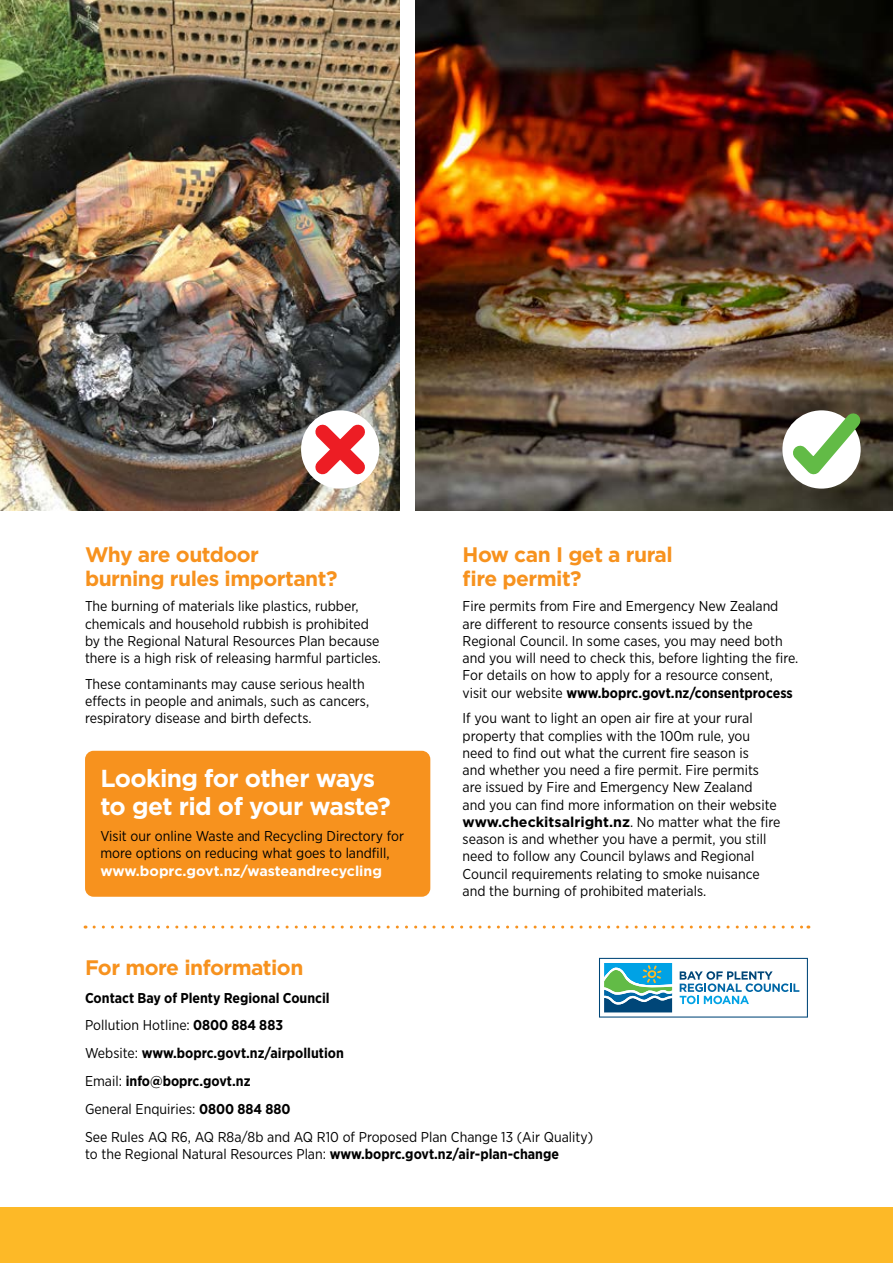
<style>
.page{position:relative;width:893px;height:1263px;background:#fff}
.page>*{position:absolute;margin:0;border:0;box-sizing:border-box;transform-origin:0 0}
.t1{font:700 24.6px/28px "Gotham";letter-spacing:-.025em;color:#fff}
.t2{font:700 21px/24px "Gotham";letter-spacing:-.025em;color:#f7921e}
.t3{font:14.25px/17.2px "Gotham Narrow";color:#000}
.t4{font:700 14.25px "Gotham";color:#000}
.t5{font:700 14.25px "Gotham";color:#fff}
.s1{font-weight:700}
.s2{font-family:"Gotham Narrow";font-weight:400}
</style>
<div class="page">
<img style="left:0;top:0;width:400px;height:510px">
<img style="left:415px;top:0;width:478px;height:510px">
<div style="left:0;top:1208px;width:893px;height:55px;background:#fdb927"></div>
<svg style="left:599px;top:958px;width:209px;height:59px"></svg>
<div style="left:85px;top:751px;width:345px;height:146px;background:#f7921e;border-radius:9px"></div>
<svg style="left:94px;top:925px;width:715px;height:3px"></svg>
<svg style="left:302px;top:411px;width:76px;height:76px"></svg>
<svg style="left:780px;top:400px;width:93px;height:89px"></svg>
<h2 class="t2" style="left:85px;top:542px;width:254px">Why are outdoor burning rules important?</h2>
<p class="t3" style="left:85px;top:597px;width:297px">The burning of materials like plastics, rubber, chemicals and household rubbish is prohibited by the Regional Natural Resources Plan because there is a high risk of releasing harmful particles.</p>
<p class="t3" style="left:85px;top:675px;width:286px">These contaminants may cause serious health effects in people and animals, such as cancers, respiratory disease and birth defects.</p>
<h1 class="t1" style="left:100px;top:764px;width:292px">Looking for other ways to get rid of your waste?</h1>
<p class="t3" style="left:100px;top:827px;width:305px">Visit our online Waste and Recycling Directory for more options on reducing what goes to landfill,</p>
<p class="t5" style="left:100px;top:861px;width:283px">www.boprc.govt.nz/wasteandrecycling</p>
<h2 class="t2" style="left:463px;top:542px;width:212px">How can I get a rural fire permit?</h2>
<p class="t3" style="left:463px;top:597px;width:337px">Fire permits from Fire and Emergency New Zealand are different to resource consents issued by the Regional Council. In some cases, you may need both and you will need to check this, before lighting the fire.<br>For details on how to apply for a resource consent, visit our website <span class="s1">www.boprc.govt.nz/consentprocess</span></p>
<p class="t3" style="left:463px;top:709px;width:316px">If you want to light an open air fire at your rural property that complies with the 100m rule, you need to find out what the current fire season is<br>and whether you need a fire permit. Fire permits are issued by Fire and Emergency New Zealand and you can find more information on their website</p>
<p class="t4" style="left:463px;top:812px;width:319px">www.checkitsalright.nz<span class="s2">. No matter what the fire</span></p>
<p class="t3" style="left:463px;top:830px;width:305px">season is and whether you have a permit, you still need to follow any Council bylaws and Regional Council requirements relating to smoke nuisance and the burning of prohibited materials.</p>
<h2 class="t2" style="left:85px;top:955px;width:220px">For more information</h2>
<p class="t3" style="left:85px;top:983px;width:509px;line-height:27.9px"><span class="s1">Contact Bay of Plenty Regional Council<br></span>Pollution Hotline: <span class="s1">0800 884 883<br></span>Website: <span class="s1">www.boprc.govt.nz/airpollution<br></span>Email: <span class="s1">info@boprc.govt.nz<br></span>General Enquiries: <span class="s1">0800 884 880<br></span>See Rules AQ R6, AQ R8a/8b and AQ R10 of Proposed Plan Change 13 (Air Quality)</p>
<p class="t3" style="left:85px;top:1145px;width:475px">to the Regional Natural Resources Plan: <span class="s1">www.boprc.govt.nz/air-plan-change</span></p>
</div>
